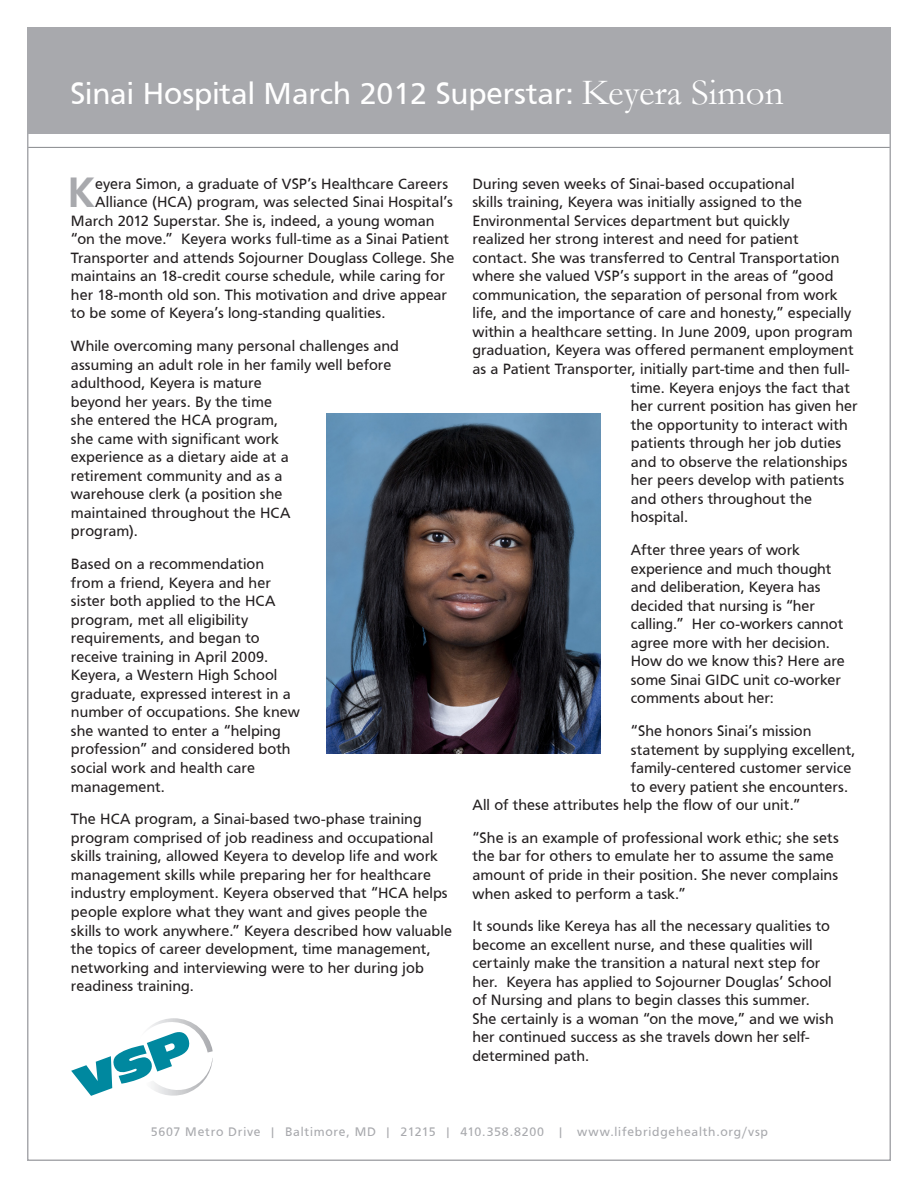
<style>
.page{position:relative;width:918px;height:1188px;background:#fff}
.page>*{position:absolute;margin:0;border:0;box-sizing:border-box;transform-origin:0 0}
.t1{font:700 42px "Frutiger";color:#a8a9ad}
.t2{font:31.35px "Frutiger";color:#fff}
.t3{font:15.45px/18.6px "Frutiger";color:#231f20}
.t4{font:12.9px "Frutiger";letter-spacing:.06em;color:#a8a9ad}
.s1{font-family:"Garamond";font-size:37.05px}
</style>
<div class="page">
<img style="left:327px;top:414px;width:274px;height:340px">
<div style="left:27px;top:27px;width:864px;height:107px;background:#a8a9ad"></div>
<svg style="left:71px;top:1018px;width:142px;height:78px"></svg>
<hr style="left:27px;top:147px;width:864px;height:1px;background:#939598">
<h2 class="t2" style="left:70px;top:76px;width:715px">Sinai Hospital March 2012 Superstar: <span class="s1">Keyera Simon</span></h2>
<h1 class="t1" style="left:68px;top:168px;width:29px">K</h1>
<p class="t3" style="left:95px;top:174px;width:354px">eyera Simon, a graduate of VSP’s Healthcare Careers</p>
<p class="t3" style="left:95px;top:193px;width:359px">Alliance (HCA) program, was selected Sinai Hospital’s</p>
<p class="t3" style="left:71px;top:211px;width:365px">March 2012 Superstar. She is, indeed, a young woman</p>
<p class="t3" style="left:71px;top:230px;width:380px">“on the move.” Keyera works full-time as a Sinai Patient</p>
<p class="t3" style="left:71px;top:248px;width:385px">Transporter and attends Sojourner Douglass College. She</p>
<p class="t3" style="left:71px;top:267px;width:375px">maintains an 18-credit course schedule, while caring for</p>
<p class="t3" style="left:71px;top:285px;width:378px">her 18-month old son. This motivation and drive appear</p>
<p class="t3" style="left:71px;top:304px;width:316px">to be some of Keyera’s long-standing qualities.</p>
<p class="t3" style="left:71px;top:336px;width:330px">While overcoming many personal challenges and assuming an adult role in her family well before adulthood, Keyera is mature<br>beyond her years. By the time<br>she entered the HCA program,<br>she came with significant work<br>experience as a dietary aide at a<br>retirement community and as a<br>warehouse clerk (a position she<br>maintained throughout the HCA<br>program).</p>
<p class="t3" style="left:71px;top:555px;width:230px">Based on a recommendation from a friend, Keyera and her sister both applied to the HCA program, met all eligibility requirements, and began to receive training in April 2009.<br>Keyera, a Western High School graduate, expressed interest in a number of occupations. She knew she wanted to enter a “helping profession” and considered both social work and health care management.</p>
<p class="t3" style="left:71px;top:810px;width:383px">The HCA program, a Sinai-based two-phase training program comprised of job readiness and occupational skills training, allowed Keyera to develop life and work management skills while preparing her for healthcare industry employment. Keyera observed that “HCA helps people explore what they want and gives people the skills to work anywhere.” Keyera described how valuable the topics of career development, time management, networking and interviewing were to her during job readiness training.</p>
<p class="t3" style="left:472px;top:174px;width:324px">During seven weeks of Sinai-based occupational</p>
<p class="t3" style="left:472px;top:193px;width:331px">skills training, Keyera was initially assigned to the</p>
<p class="t3" style="left:472px;top:211px;width:319px">Environmental Services department but quickly</p>
<p class="t3" style="left:472px;top:230px;width:328px">realized her strong interest and need for patient</p>
<p class="t3" style="left:472px;top:248px;width:369px">contact. She was transferred to Central Transportation</p>
<p class="t3" style="left:472px;top:267px;width:363px">where she valued VSP’s support in the areas of “good</p>
<p class="t3" style="left:472px;top:285px;width:367px">communication, the separation of personal from work</p>
<p class="t3" style="left:472px;top:304px;width:380px">life, and the importance of care and honesty,” especially</p>
<p class="t3" style="left:472px;top:322px;width:382px">within a healthcare setting. In June 2009, upon program</p>
<p class="t3" style="left:472px;top:341px;width:383px">graduation, Keyera was offered permanent employment</p>
<p class="t3" style="left:472px;top:359px;width:378px">as a Patient Transporter, initially part-time and then full-</p>
<p class="t3" style="left:631px;top:378px;width:221px">time. Keyera enjoys the fact that</p>
<p class="t3" style="left:631px;top:396px;width:228px">her current position has given her</p>
<p class="t3" style="left:631px;top:415px;width:218px">the opportunity to interact with</p>
<p class="t3" style="left:631px;top:433px;width:212px">patients through her job duties</p>
<p class="t3" style="left:631px;top:452px;width:218px">and to observe the relationships</p>
<p class="t3" style="left:631px;top:471px;width:215px">her peers develop with patients</p>
<p class="t3" style="left:631px;top:489px;width:183px">and others throughout the</p>
<p class="t3" style="left:631px;top:508px;width:59px">hospital.</p>
<p class="t3" style="left:631px;top:540px;width:215px">After three years of work experience and much thought and deliberation, Keyera has decided that nursing is “her calling.” Her co-workers cannot agree more with her decision.<br>How do we know this? Here are some Sinai GIDC unit co-worker comments about her:</p>
<p class="t3" style="left:631px;top:721px;width:182px">“She honors Sinai’s mission</p>
<p class="t3" style="left:631px;top:740px;width:226px">statement by supplying excellent,</p>
<p class="t3" style="left:631px;top:758px;width:222px">family-centered customer service</p>
<p class="t3" style="left:631px;top:777px;width:219px">to every patient she encounters.</p>
<p class="t3" style="left:472px;top:796px;width:329px">All of these attributes help the flow of our unit.”</p>
<p class="t3" style="left:472px;top:828px;width:368px">“She is an example of professional work ethic; she sets the bar for others to emulate her to assume the same amount of pride in their position. She never complains when asked to perform a task.”</p>
<p class="t3" style="left:472px;top:917px;width:363px">It sounds like Kereya has all the necessary qualities to become an excellent nurse, and these qualities will certainly make the transition a natural next step for her. Keyera has applied to Sojourner Douglas’ School of Nursing and plans to begin classes this summer.<br>She certainly is a woman “on the move,” and we wish her continued success as she travels down her self&shy;determined path.</p>
<p class="t4" style="left:151px;top:1124px;width:619px">5607 Metro Drive | Baltimore, MD | 21215 | 410.358.8200 | www.lifebridgehealth.org/vsp</p>
</div>
